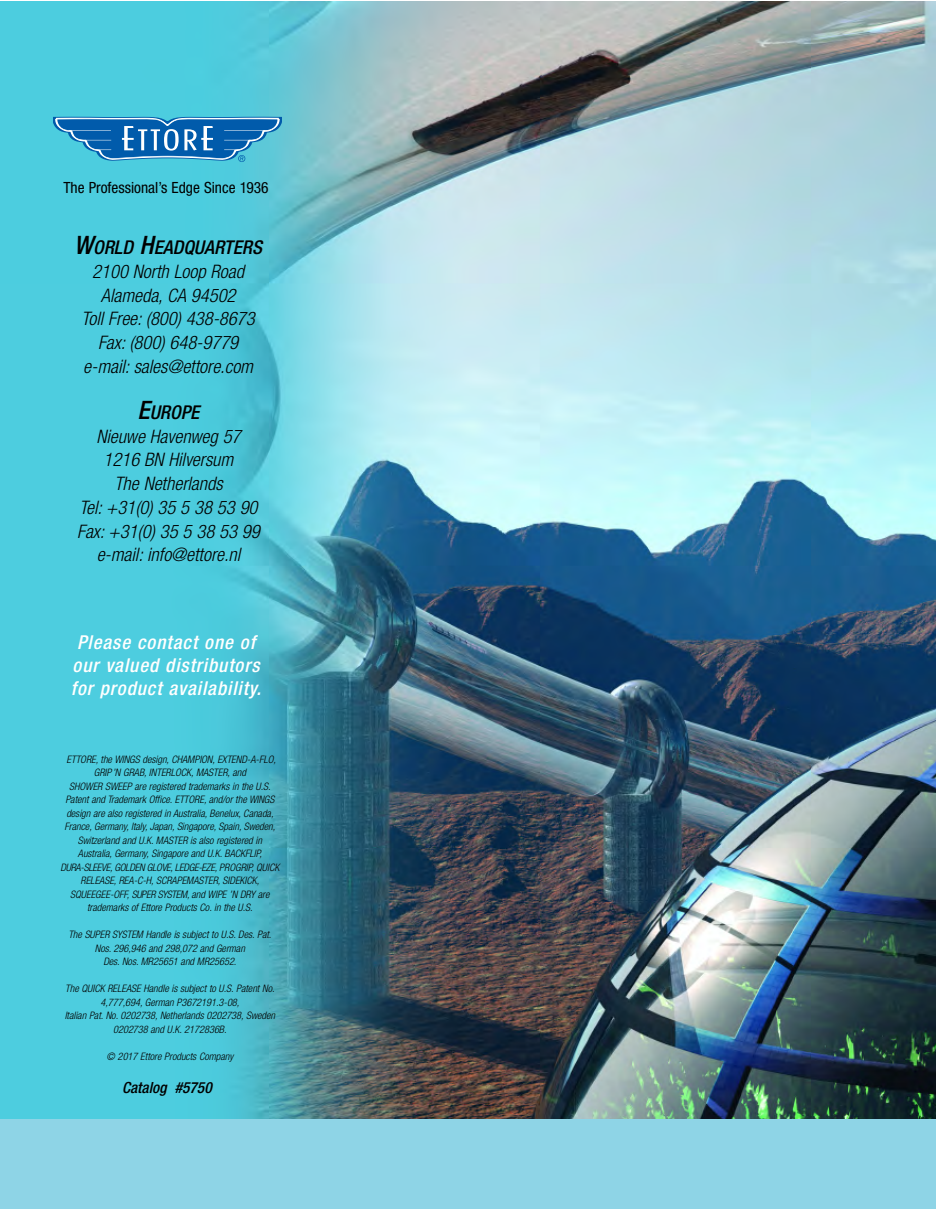
<style>
.page{position:relative;width:936px;height:1209px;background:#fff}
.page>*{position:absolute;margin:0;border:0;box-sizing:border-box;transform-origin:0 0}
.t1{font:italic 500 condensed 19.2px/23px "Helvetica Neue";letter-spacing:.05em;color:#fff;text-align:center}
.t2{font:italic 500 condensed 19.05px "Helvetica Neue";color:#000}
.t3{font:italic 300 condensed 18.6px/23.7px "Helvetica Neue";color:#000;text-align:center}
.t4{font:condensed 15.45px "Helvetica Neue";color:#000}
.t5{font:italic 500 condensed 15.45px "Helvetica Neue";color:#000}
.t6{font:italic 300 condensed 10.35px/13.5px "Helvetica Neue";color:#000;text-align:center}
.s1{font-size:25.35px}
</style>
<div class="page">
<img style="left:0;top:2px;width:936px;height:1117px">
<div style="left:0;top:1119px;width:936px;height:89px;background:#8ed4e6"></div>
<svg style="left:53px;top:116px;width:229px;height:46px;background:#398dc3"></svg>
<h3 class="t4" style="left:63px;top:182px;width:207px">The Professional’s Edge Since 1936</h3>
<h2 class="t2" style="left:74px;top:241px;width:189px"><span class="s1">W</span>ORLD <span class="s1">H</span>EADQUARTERS</h2>
<h3 class="t3" style="left:82px;top:261px;width:175px">2100 North Loop Road<br>Alameda, CA 94502<br>Toll Free: (800) 438-8673<br>Fax: (800) 648-9779 e-mail: sales@ettore.com</h3>
<h2 class="t2" style="left:138px;top:405px;width:63px"><span class="s1">E</span>UROPE</h2>
<h3 class="t3" style="left:77px;top:426px;width:184px">Nieuwe Havenweg 57<br>1216 BN Hilversum<br>The Netherlands<br>Tel: +31(0) 35 5 38 53 90<br>Fax: +31(0) 35 5 38 53 99 e-mail: info@ettore.nl</h3>
<h1 class="t1" style="left:71px;top:632px;width:192px">Please contact one of our valued distributors for product availability.</h1>
<p class="t6" style="left:60px;top:753px;width:220px">ETTORE, the WINGS design, CHAMPION, EXTEND-A-FLO, GRIP’N GRAB, INTERLOCK, MASTER, and<br>SHOWER SWEEP are registered trademarks in the U.S.<br>Patent and Trademark Office. ETTORE, and/or the WINGS design are also registered in Australia, Benelux, Canada, France, Germany, Italy, Japan, Singapore, Spain, Sweden, Switzerland and U.K. MASTER is also registered in Australia, Germany, Singapore and U.K. BACKFLIP, DURA-SLEEVE, GOLDEN GLOVE, LEDGE-EZE, PROGRIP, QUICK RELEASE, REA-C-H, SCRAPEMASTER, SIDEKICK, SQUEEGEE-OFF, SUPER SYSTEM, and WIPE ’N DRY are trademarks of Ettore Products Co. in the U.S.</p>
<p class="t6" style="left:68px;top:929px;width:205px">The SUPER SYSTEM Handle is subject to U.S. Des. Pat.<br>Nos. 296,946 and 298,072 and German<br>Des. Nos. MR25651 and MR25652.</p>
<p class="t6" style="left:65px;top:983px;width:212px">The QUICK RELEASE Handle is subject to U.S. Patent No.<br>4,777,694, German P3672191.3-08,<br>Italian Pat. No. 0202738, Netherlands 0202738, Sweden 0202738 and U.K. 2172836B.</p>
<p class="t6" style="left:106px;top:1050px;width:128px">© 2017 Ettore Products Company</p>
<h3 class="t5" style="left:122px;top:1082px;width:91px">Catalog #5750</h3>
</div>
